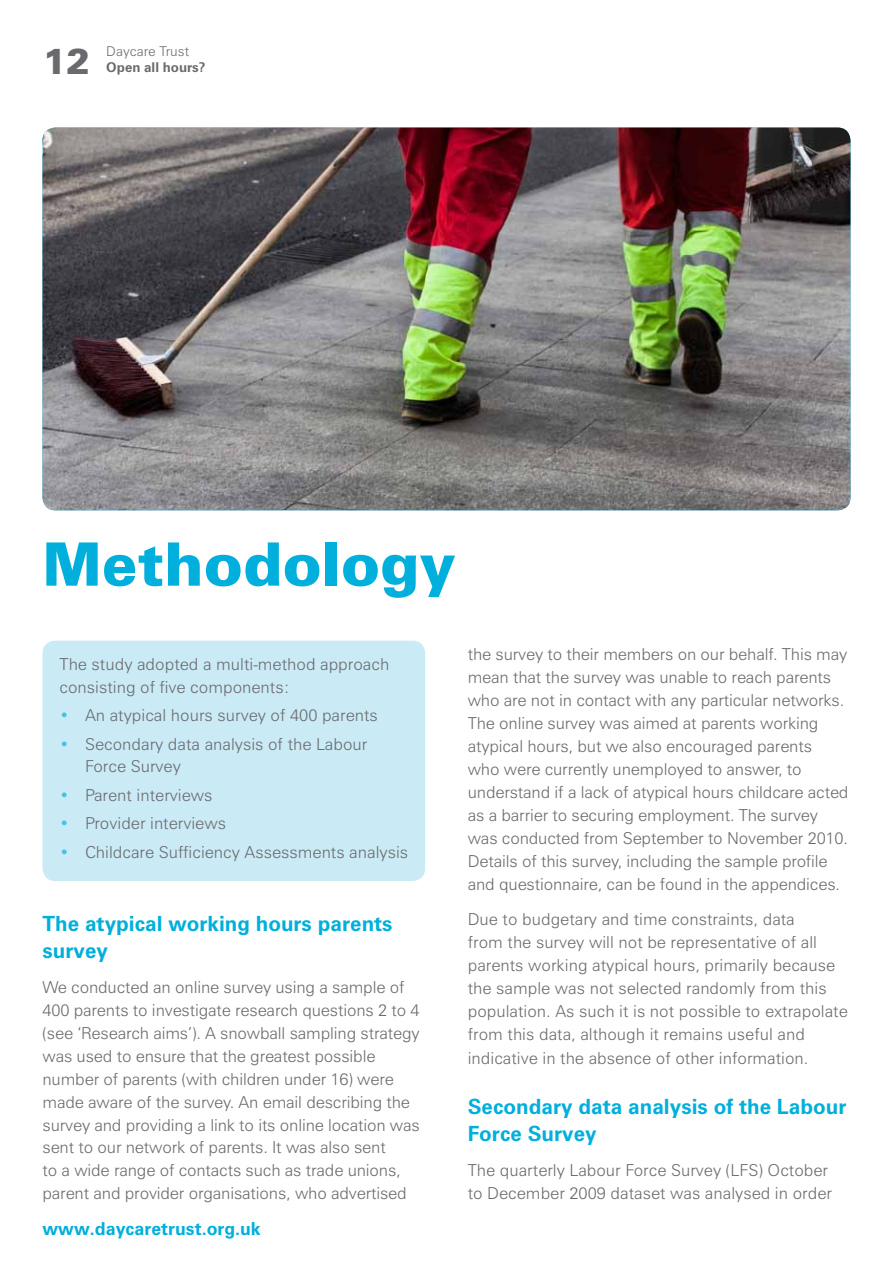
<style>
.page{position:relative;width:893px;height:1263px;background:#fff}
.page>*{position:absolute;margin:0;border:0;box-sizing:border-box;transform-origin:0 0}
.t1{font:900 60px "Zurich BT";color:#00afdb}
.t2{font:900 36px "Zurich BT";color:#696a6d}
.t3{font:700 21px/27.5px "Zurich BT";color:#00afdb}
.t4{font:700 18px "Zurich BT";color:#00afdb}
.t5{font:300 16.5px/23.1px "Zurich BT";letter-spacing:-.01em;color:#696a6d}
.t6{font:700 13.5px "Zurich BT";color:#696a6d}
.t7{font:300 13.5px "Zurich BT";color:#696a6d}
.s1{color:#40c5e5}
</style>
<div class="page">
<img style="left:43px;top:128px;width:807px;height:382px">
<div style="left:43px;top:641px;width:382px;height:240px;background:#caeaf5;border-radius:13px"></div>
<h2 class="t2" style="left:43px;top:39px;width:49px">12</h2>
<p class="t7" style="left:106px;top:43px;width:84px">Daycare Trust</p>
<p class="t6" style="left:106px;top:59px;width:101px">Open all hours?</p>
<h1 class="t1" style="left:42px;top:528px;width:415px">Methodology</h1>
<p class="t5" style="left:60px;top:653px;width:331px;line-height:22.5px">The study adopted a multi-method approach consisting of five components:</p>
<p class="t5" style="left:60px;top:704px;width:320px"><span class="s1">•</span> An atypical hours survey of 400 parents</p>
<p class="t5" style="left:85px;top:732px;width:284px;line-height:22.5px;text-indent:-26px"><span class="s1">•</span> Secondary data analysis of the Labour<br>Force Survey</p>
<p class="t5" style="left:60px;top:783px;width:155px"><span class="s1">•</span> Parent interviews</p>
<p class="t5" style="left:60px;top:812px;width:168px"><span class="s1">•</span> Provider interviews</p>
<p class="t5" style="left:60px;top:840px;width:350px"><span class="s1">•</span> Childcare Sufficiency Assessments analysis</p>
<p class="t3" style="left:43px;top:909px;width:352px">The atypical working hours parents survey</p>
<p class="t5" style="left:43px;top:976px;width:379px">We conducted an online survey using a sample of 400 parents to investigate research questions 2 to 4 (see ‘Research aims’). A snowball sampling strategy was used to ensure that the greatest possible number of parents (with children under 16) were made aware of the survey. An email describing the survey and providing a link to its online location was sent to our network of parents. It was also sent<br>to a wide range of contacts such as trade unions, parent and provider organisations, who advertised</p>
<p class="t4" style="left:43px;top:1217px;width:220px">www.daycaretrust.org.uk</p>
<p class="t5" style="left:468px;top:642px;width:382px">the survey to their members on our behalf. This may mean that the survey was unable to reach parents who are not in contact with any particular networks.<br>The online survey was aimed at parents working atypical hours, but we also encouraged parents<br>who were currently unemployed to answer, to understand if a lack of atypical hours childcare acted as a barrier to securing employment. The survey was conducted from September to November 2010.<br>Details of this survey, including the sample profile and questionnaire, can be found in the appendices.</p>
<p class="t5" style="left:468px;top:908px;width:382px">Due to budgetary and time constraints, data<br>from the survey will not be representative of all parents working atypical hours, primarily because the sample was not selected randomly from this population. As such it is not possible to extrapolate from this data, although it remains useful and indicative in the absence of other information.</p>
<p class="t3" style="left:468px;top:1092px;width:380px">Secondary data analysis of the Labour<br>Force Survey</p>
<p class="t5" style="left:468px;top:1158px;width:366px">The quarterly Labour Force Survey (LFS) October to December 2009 dataset was analysed in order</p>
</div>
